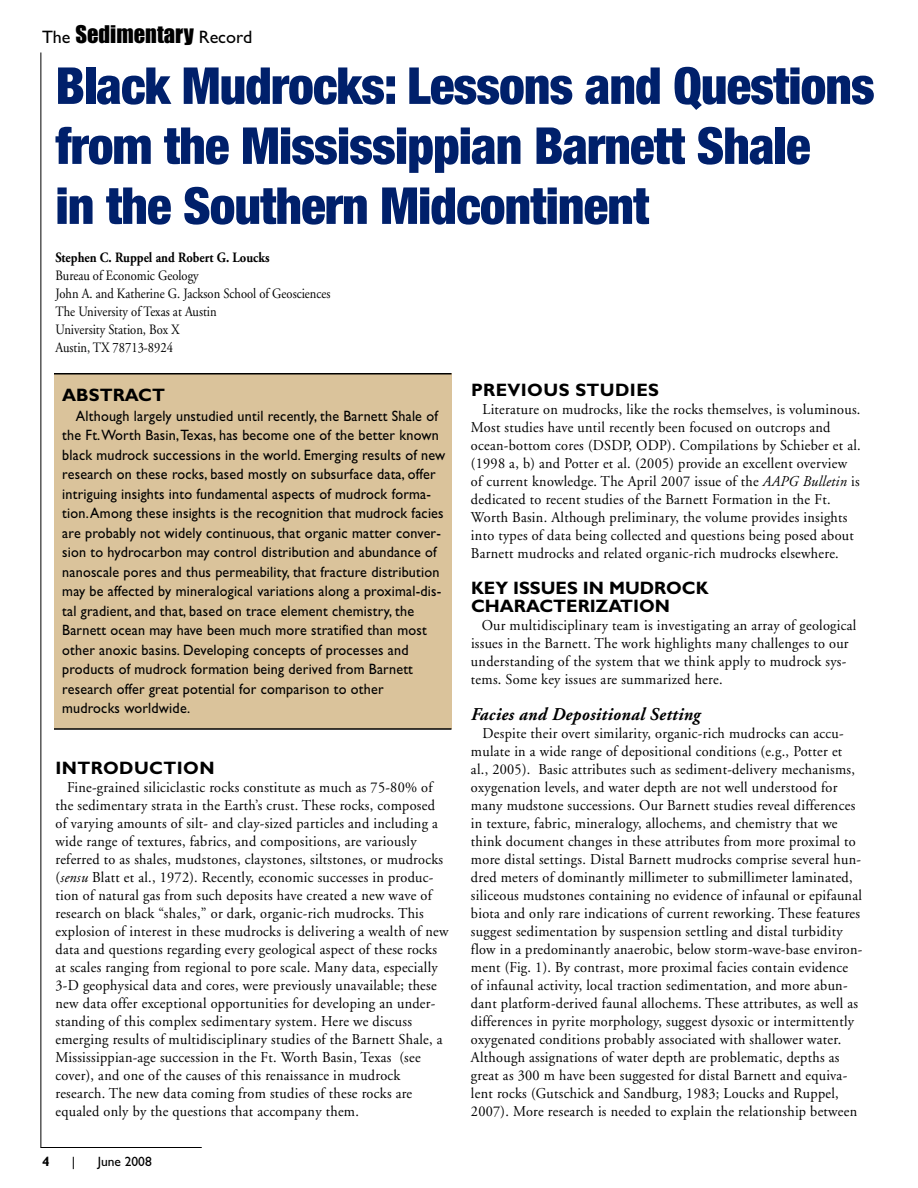
<style>
.page{position:relative;width:918px;height:1188px;background:#fff}
.page>*{position:absolute;margin:0;border:0;box-sizing:border-box;transform-origin:0 0}
.t1{font:900 condensed 51px/60px "Helvetica Neue";letter-spacing:-.015em;color:#00206b}
.t2{font:22.5px "Impact";color:#000}
.t3{font:700 18px/18px "Gill Sans";color:#000}
.t4{font:italic 700 18px "Adobe Garamond";letter-spacing:.02em;color:#000;scale:.95 1}
.t5{font:700 18px "Gill Sans";letter-spacing:.02em;color:#000}
.t6{font:15px/18px "Adobe Garamond";letter-spacing:.02em;color:#000;scale:.95 1}
.t7{font:15px/19.5px "Gill Sans";letter-spacing:.015em;color:#000;scale:.94 1}
.t8{font:14.25px/18px "Adobe Garamond";color:#000;scale:.88 1}
.t9{font:700 14.25px "Adobe Garamond";color:#000;scale:.88 1}
.t10{font:13.5px "Gill Sans";color:#000}
.t11{font:700 13.5px "Gill Sans";color:#000}
.s1{font-family:"Gill Sans";font-size:18px}
.s2{font-style:italic}
</style>
<div class="page">
<hr style="left:40px;top:1147px;width:162px;height:1px;background:#000">
<hr style="left:40px;top:52px;width:1px;height:1096px;background:#000">
<div style="left:54px;top:374px;width:398px;height:355px;background:#dac39b"></div>
<hr style="left:54px;top:373px;width:397px;height:2px;background:#000">
<hr style="left:54px;top:728px;width:398px;height:2px;background:#000">
<h2 class="t2" style="left:42px;top:22px;width:212px"><span class="s1">The</span> Sedimentary <span class="s1">Record</span></h2>
<h1 class="t1" style="left:56px;top:60px;width:821px">Black Mudrocks: Lessons and Questions from the Mississippian Barnett Shale<br>in the Southern Midcontinent</h1>
<p class="t9" style="left:56px;top:251px;width:245px">Stephen C. Ruppel and Robert G. Loucks</p>
<p class="t8" style="left:56px;top:267px;width:314px">Bureau of Economic Geology<br>John A. and Katherine G. Jackson School of Geosciences<br>The University of Texas at Austin<br>University Station, Box X<br>Austin, TX 78713-8924</p>
<p class="t3" style="left:62px;top:388px;width:104px">ABSTRACT</p>
<p class="t7" style="left:62px;top:406px;width:409px;text-indent:14px">Although largely unstudied until recently, the Barnett Shale of the Ft.Worth Basin,Texas, has become one of the better known black mudrock successions in the world. Emerging results of new research on these rocks, based mostly on subsurface data, offer intriguing insights into fundamental aspects of mudrock forma&shy;tion.Among these insights is the recognition that mudrock facies are probably not widely continuous, that organic matter conver&shy;sion to hydrocarbon may control distribution and abundance of nanoscale pores and thus permeability, that fracture distribution may be affected by mineralogical variations along a proximal-dis&shy;tal gradient, and that, based on trace element chemistry, the Barnett ocean may have been much more stratified than most other anoxic basins. Developing concepts of processes and products of mudrock formation being derived from Barnett research offer great potential for comparison to other<br>mudrocks worldwide.</p>
<p class="t5" style="left:56px;top:761px;width:161px">INTRODUCTION</p>
<p class="t6" style="left:55px;top:780px;width:415px;text-indent:12px">Fine-grained siliciclastic rocks constitute as much as 75-80% of the sedimentary strata in the Earth’s crust. These rocks, composed of varying amounts of silt- and clay-sized particles and including a wide range of textures, fabrics, and compositions, are variously referred to as shales, mudstones, claystones, siltstones, or mudrocks (<span class="s2">sensu</span> Blatt et al., 1972). Recently, economic successes in produc&shy;tion of natural gas from such deposits have created a new wave of research on black “shales,” or dark, organic-rich mudrocks. This explosion of interest in these mudrocks is delivering a wealth of new data and questions regarding every geological aspect of these rocks at scales ranging from regional to pore scale. Many data, especially 3-D geophysical data and cores, were previously unavailable; these new data offer exceptional opportunities for developing an under&shy;standing of this complex sedimentary system. Here we discuss emerging results of multidisciplinary studies of the Barnett Shale, a Mississippian-age succession in the Ft. Worth Basin, Texas (see cover), and one of the causes of this renaissance in mudrock research. The new data coming from studies of these rocks are equaled only by the questions that accompany them.</p>
<p class="t11" style="left:42px;top:1157px;width:9px">4</p>
<p class="t10" style="left:72px;top:1154px;width:5px">|</p>
<p class="t10" style="left:98px;top:1154px;width:55px">June 2008</p>
<p class="t5" style="left:471px;top:383px;width:190px">PREVIOUS STUDIES</p>
<p class="t6" style="left:471px;top:402px;width:412px;text-indent:12px">Literature on mudrocks, like the rocks themselves, is voluminous.<br>Most studies have until recently been focused on outcrops and ocean-bottom cores (DSDP, ODP). Compilations by Schieber et al. (1998 a, b) and Potter et al. (2005) provide an excellent overview of current knowledge. The April 2007 issue of the <span class="s2">AAPG Bulletin</span> is dedicated to recent studies of the Barnett Formation in the Ft.<br>Worth Basin. Although preliminary, the volume provides insights into types of data being collected and questions being posed about Barnett mudrocks and related organic-rich mudrocks elsewhere.</p>
<p class="t3" style="left:471px;top:581px;width:239px">KEY ISSUES IN MUDROCK<br>CHARACTERIZATION</p>
<p class="t6" style="left:471px;top:618px;width:407px;text-indent:11px">Our multidisciplinary team is investigating an array of geological issues in the Barnett. The work highlights many challenges to our understanding of the system that we think apply to mudrock sys&shy;tems. Some key issues are summarized here.</p>
<p class="t4" style="left:471px;top:707px;width:243px">Facies and Depositional Setting</p>
<p class="t6" style="left:471px;top:726px;width:414px;text-indent:12px">Despite their overt similarity, organic-rich mudrocks can accu&shy;mulate in a wide range of depositional conditions (e.g., Potter et al., 2005). Basic attributes such as sediment-delivery mechanisms, oxygenation levels, and water depth are not well understood for many mudstone successions. Our Barnett studies reveal differences in texture, fabric, mineralogy, allochems, and chemistry that we think document changes in these attributes from more proximal to more distal settings. Distal Barnett mudrocks comprise several hun&shy;dred meters of dominantly millimeter to submillimeter laminated, siliceous mudstones containing no evidence of infaunal or epifaunal biota and only rare indications of current reworking. These features suggest sedimentation by suspension settling and distal turbidity flow in a predominantly anaerobic, below storm-wave-base environ&shy;ment (Fig. 1). By contrast, more proximal facies contain evidence of infaunal activity, local traction sedimentation, and more abun&shy;dant platform-derived faunal allochems. These attributes, as well as differences in pyrite morphology, suggest dysoxic or intermittently oxygenated conditions probably associated with shallower water.<br>Although assignations of water depth are problematic, depths as great as 300 m have been suggested for distal Barnett and equiva&shy;lent rocks (Gutschick and Sandburg, 1983; Loucks and Ruppel, 2007). More research is needed to explain the relationship between</p>
</div>
